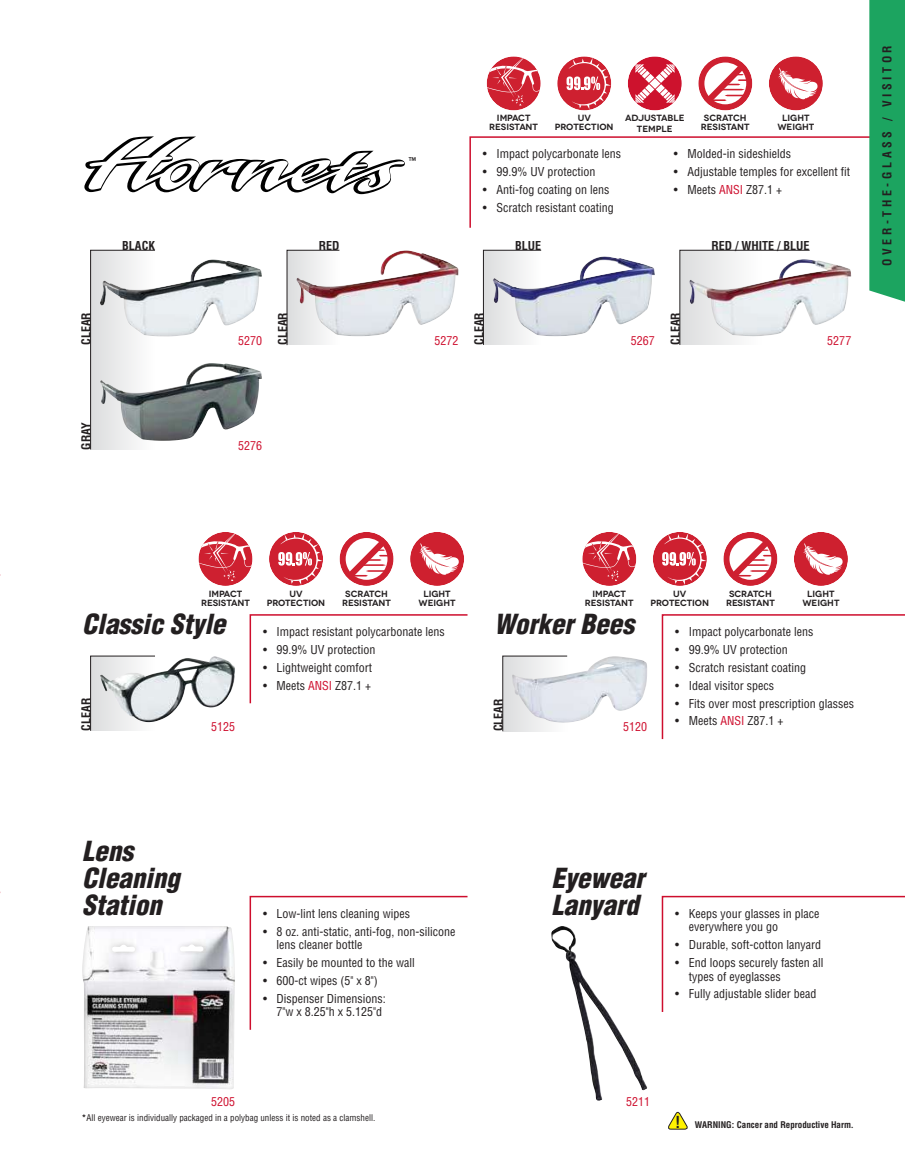
<style>
.page{position:relative;width:905px;height:1175px;background:#fff}
.page>*{position:absolute;margin:0;border:0;box-sizing:border-box;transform-origin:0 0}
.t1{font:italic 900 condensed 27px/27px "Helvetica LT Std";color:#231f20}
.t2{font:condensed 12px/13.5px "Helvetica LT Std";color:#231f20}
.t3{font:700 condensed 12px "Helvetica LT Std";color:#231f20}
.t4{font:condensed 12px "Helvetica LT Std";color:#ce0e2d}
.t5{font:700 condensed 12px "Helvetica LT Std";letter-spacing:.3em;color:#231f20}
.t6{font:600 9px/9px "Novecentowide";color:#231f20;text-align:center}
.t7{font:condensed 9px "Helvetica LT Std";color:#231f20}
.t8{font:700 condensed 9px "Helvetica LT Std";color:#231f20}
.s1{color:#ce0e2d}
.s2{font-weight:700}
.s3{font-size:16.2px}
.s4{font-family:"Minion Pro";font-stretch:normal}
</style>
<div class="page">
<svg style="left:668px;top:1111px;width:20px;height:18px"></svg>
<svg style="left:249px;top:614px;width:219px;height:90px"></svg>
<svg style="left:90px;top:655px;width:65px;height:76px"></svg>
<img style="left:100px;top:656px;width:135px;height:66px">
<svg style="left:661px;top:614px;width:243px;height:126px"></svg>
<svg style="left:502px;top:724px;width:47px;height:8px"></svg>
<div style="left:498px;top:646px;width:162px;height:78px;background:#231f20;opacity:.25"></div>
<div style="left:284px;top:241px;width:189px;height:97px;background:#231f20;opacity:.25"></div>
<svg style="left:286px;top:249px;width:54px;height:97px"></svg>
<img style="left:156px;top:363px;width:106px;height:78px">
<div style="left:87px;top:249px;width:189px;height:90px;background:#231f20;opacity:.25"></div>
<svg style="left:90px;top:249px;width:66px;height:201px"></svg>
<svg style="left:84px;top:136px;width:321px;height:58px"></svg>
<svg style="left:249px;top:895px;width:219px;height:135px"></svg>
<div style="left:69px;top:916px;width:180px;height:176px;background:#231f20;opacity:.25"></div>
<svg style="left:661px;top:895px;width:243px;height:117px"></svg>
<img style="left:551px;top:927px;width:96px;height:173px">
<div style="left:198px;top:532px;width:54px;height:54px;background:#ce2030;border-radius:50%"></div>
<svg style="left:199px;top:533px;width:53px;height:48px"></svg>
<div style="left:269px;top:532px;width:54px;height:54px;background:#ce2030;border-radius:50%"></div>
<svg style="left:278px;top:533px;width:45px;height:52px"></svg>
<svg style="left:339px;top:532px;width:54px;height:54px"></svg>
<div style="left:410px;top:532px;width:54px;height:54px;background:#ce202f;border-radius:50%"></div>
<svg style="left:419px;top:543px;width:40px;height:32px"></svg>
<div style="left:582px;top:532px;width:54px;height:54px;background:#ce2030;border-radius:50%"></div>
<svg style="left:582px;top:533px;width:53px;height:48px"></svg>
<svg style="left:652px;top:532px;width:54px;height:54px"></svg>
<svg style="left:662px;top:533px;width:44px;height:52px"></svg>
<svg style="left:723px;top:532px;width:54px;height:54px"></svg>
<div style="left:793px;top:532px;width:54px;height:54px;background:#ce202f;border-radius:50%"></div>
<svg style="left:803px;top:543px;width:39px;height:32px"></svg>
<svg style="left:468px;top:0;width:436px;height:345px"></svg>
<p class="t3" style="left:79px;top:345px;width:34px;rotate:-90deg">CLEAR</p>
<p class="t3" style="left:79px;top:449px;width:29px;rotate:-90deg">GRAY</p>
<p class="t3" style="left:122px;top:238px;width:34px">BLACK</p>
<p class="t4" style="left:238px;top:333px;width:25px">5270</p>
<p class="t3" style="left:275px;top:345px;width:34px;rotate:-90deg">CLEAR</p>
<p class="t3" style="left:319px;top:238px;width:22px">RED</p>
<p class="t4" style="left:238px;top:438px;width:25px">5276</p>
<p class="t8" style="left:408px;top:155px;width:9px">™</p>
<p class="t6" style="left:489px;top:113px;width:50px">IMPACT<br>RESISTANT</p>
<p class="t6" style="left:555px;top:113px;width:60px">UV<br>PROTECTION</p>
<p class="t6" style="left:625px;top:113px;width:61px;line-height:10.8px">ADJUSTABLE<br>TEMPLE</p>
<p class="t6" style="left:701px;top:113px;width:50px">SCRATCH<br>RESISTANT</p>
<p class="t6" style="left:777px;top:113px;width:38px">LIGHT<br>WEIGHT</p>
<p class="t2" style="left:483px;top:147px;width:140px">• Impact polycarbonate lens</p>
<p class="t2" style="left:483px;top:165px;width:114px">• 99.9% UV protection</p>
<p class="t2" style="left:483px;top:183px;width:128px">• Anti-fog coating on lens</p>
<p class="t2" style="left:483px;top:201px;width:132px">• Scratch resistant coating</p>
<p class="t3" style="left:515px;top:238px;width:28px">BLUE</p>
<p class="t2" style="left:674px;top:147px;width:119px">• Molded-in sideshields</p>
<p class="t2" style="left:674px;top:165px;width:178px">• Adjustable temples for excellent fit</p>
<p class="t2" style="left:674px;top:183px;width:110px">• Meets <span class="s1">ANSI</span> Z87.1 +</p>
<p class="t3" style="left:711px;top:238px;width:100px">RED / WHITE / BLUE</p>
<p class="t4" style="left:434px;top:333px;width:25px">5272</p>
<p class="t3" style="left:471px;top:345px;width:34px;rotate:-90deg">CLEAR</p>
<p class="t4" style="left:631px;top:333px;width:25px">5267</p>
<p class="t3" style="left:668px;top:345px;width:34px;rotate:-90deg">CLEAR</p>
<p class="t4" style="left:827px;top:333px;width:25px">5277</p>
<p class="t5" style="left:879px;top:266px;width:222px;rotate:-90deg">OVER-THE-GLASS / VISITOR</p>
<p class="t6" style="left:201px;top:589px;width:50px">IMPACT<br>RESISTANT</p>
<p class="t6" style="left:267px;top:589px;width:60px">UV<br>PROTECTION</p>
<p class="t6" style="left:342px;top:589px;width:50px">SCRATCH<br>RESISTANT</p>
<p class="t6" style="left:418px;top:589px;width:38px">LIGHT<br>WEIGHT</p>
<p class="t6" style="left:585px;top:589px;width:50px">IMPACT<br>RESISTANT</p>
<p class="t6" style="left:650px;top:589px;width:60px">UV<br>PROTECTION</p>
<p class="t6" style="left:726px;top:589px;width:50px">SCRATCH<br>RESISTANT</p>
<p class="t6" style="left:802px;top:589px;width:38px">LIGHT<br>WEIGHT</p>
<h1 class="t1" style="left:82px;top:610px;width:145px">Classic Style</h1>
<p class="t3" style="left:79px;top:730px;width:34px;rotate:-90deg">CLEAR</p>
<p class="t4" style="left:211px;top:719px;width:25px">5125</p>
<p class="t2" style="left:263px;top:625px;width:183px">• Impact resistant polycarbonate lens</p>
<p class="t2" style="left:263px;top:643px;width:114px">• 99.9% UV protection</p>
<p class="t2" style="left:263px;top:660px;width:111px">• Lightweight comfort</p>
<p class="t2" style="left:263px;top:678px;width:110px">• Meets <span class="s1">ANSI</span> Z87.1 +</p>
<h1 class="t1" style="left:494px;top:610px;width:141px">Worker Bees</h1>
<p class="t3" style="left:491px;top:731px;width:34px;rotate:-90deg">CLEAR</p>
<p class="t4" style="left:623px;top:719px;width:25px">5120</p>
<p class="t2" style="left:675px;top:625px;width:140px">• Impact polycarbonate lens</p>
<p class="t2" style="left:675px;top:643px;width:114px">• 99.9% UV protection</p>
<p class="t2" style="left:675px;top:660px;width:132px">• Scratch resistant coating</p>
<p class="t2" style="left:675px;top:678px;width:100px">• Ideal visitor specs</p>
<p class="t2" style="left:675px;top:696px;width:180px">• Fits over most prescription glasses</p>
<p class="t2" style="left:675px;top:714px;width:110px">• Meets <span class="s1">ANSI</span> Z87.1 +</p>
<h1 class="t1" style="left:82px;top:838px;width:99px">Lens<br>Cleaning<br>Station</h1>
<p class="t2" style="left:263px;top:906px;width:149px">• Low-lint lens cleaning wipes</p>
<p class="t2" style="left:276px;top:924px;width:180px;text-indent:-14px">• 8 oz. anti-static, anti-fog, non-silicone lens cleaner bottle</p>
<p class="t2" style="left:263px;top:956px;width:153px">• Easily be mounted to the wall</p>
<p class="t2" style="left:263px;top:973px;width:116px">• 600-ct wipes (5" x 8")</p>
<p class="t2" style="left:276px;top:991px;width:111px;text-indent:-14px">• Dispenser Dimensions:<br>7"w x 8.25"h x 5.125"d</p>
<p class="t4" style="left:211px;top:1093px;width:25px">5205</p>
<p class="t7" style="left:82px;top:1112px;width:295px"><span class="s2">*</span>All eyewear is individually packaged in a polybag unless it is noted as a clamshell.</p>
<h1 class="t1" style="left:551px;top:865px;width:94px">Eyewear<br>Lanyard</h1>
<p class="t2" style="left:688px;top:906px;width:132px;text-indent:-14px">• Keeps your glasses in place everywhere you go</p>
<p class="t2" style="left:675px;top:938px;width:147px">• Durable, soft-cotton lanyard</p>
<p class="t2" style="left:688px;top:956px;width:136px;text-indent:-14px">• End loops securely fasten all types of eyeglasses</p>
<p class="t2" style="left:675px;top:987px;width:143px">• Fully adjustable slider bead</p>
<p class="t4" style="left:626px;top:1093px;width:25px">5211</p>
<p class="t8" style="left:675px;top:1118px;width:180px"><span class="s3">!</span> WARNING: Cancer and Reproductive Harm<span class="s4">.</span></p>
</div>
